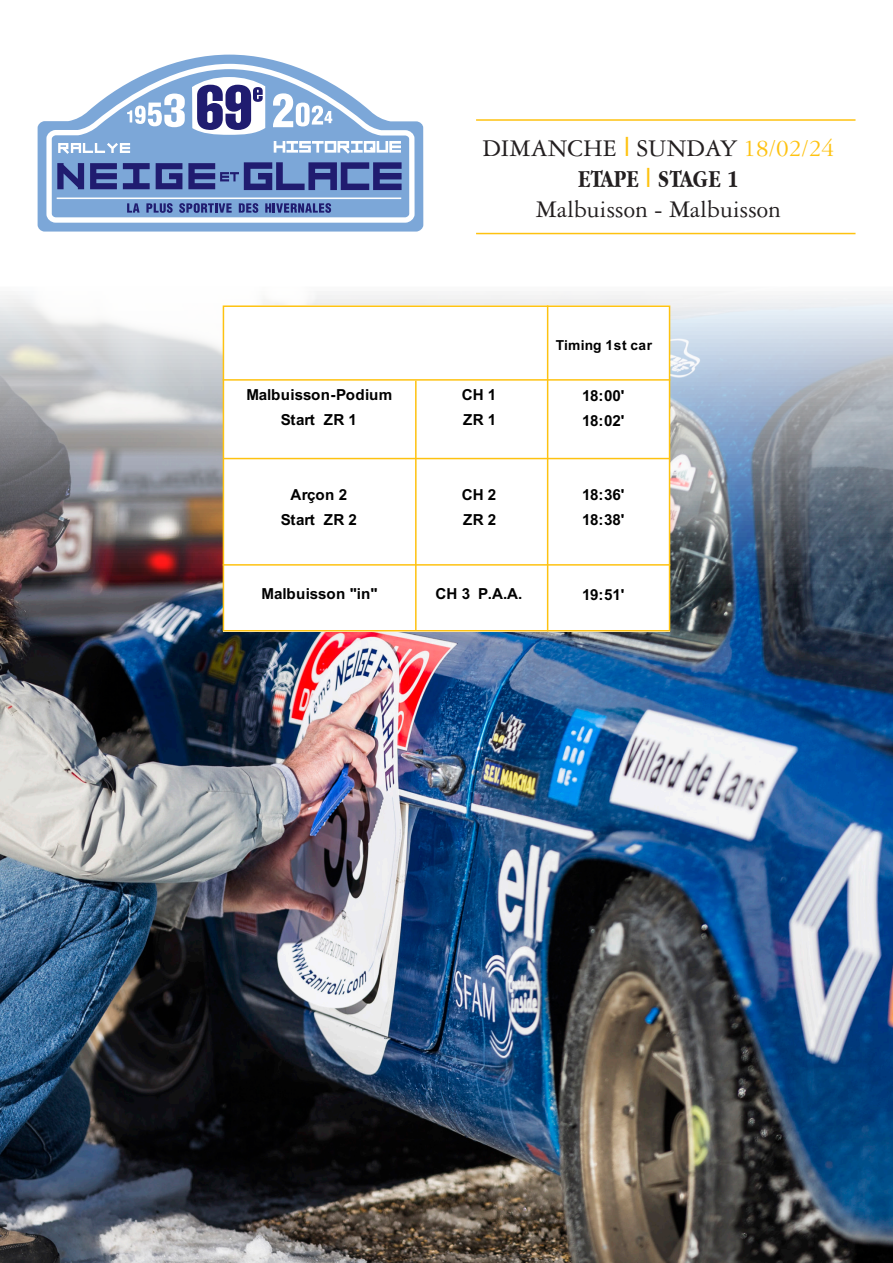
<style>
.page{position:relative;width:893px;height:1263px;background:#fff}
.page>*{position:absolute;margin:0;border:0;box-sizing:border-box;transform-origin:0 0}
.t1{font:25.5px "Garamond Three";color:#231f20}
.t2{font:700 25.5px "Apple Garamond";color:#231f20}
.t3{font:700 15.15px "Arial";letter-spacing:-.01em;color:#000}
.t4{font:700 13.8px "Arial";letter-spacing:.02em;color:#000}
.s1{font-family:"Helvetica";font-stretch:condensed;color:#fec210}
.s2{color:#fec210}
.s3{font-family:"Helvetica";font-weight:400;font-stretch:condensed;color:#fec210}
</style>
<div class="page">
<img style="left:0;top:295px;width:893px;height:968px">
<svg style="left:222px;top:305px;width:449px;height:327px"></svg>
<hr style="left:223px;top:564px;width:447px;height:2px;background:#fec210">
<hr style="left:223px;top:458px;width:447px;height:1px;background:#fec210">
<hr style="left:223px;top:379px;width:447px;height:2px;background:#fec210">
<div style="left:228px;top:309px;width:168px;height:26px;background:#fff"></div>
<hr style="left:415px;top:381px;width:2px;height:250px;background:#fec210">
<hr style="left:547px;top:305px;width:1px;height:326px;background:#fec210">
<svg style="left:38px;top:55px;width:385px;height:177px;fill:#7ca7d8"></svg>
<svg style="left:44px;top:61px;width:373px;height:164px"></svg>
<svg style="left:57px;top:163px;width:27px;height:26px"></svg>
<svg style="left:90px;top:163px;width:27px;height:26px"></svg>
<svg style="left:123px;top:163px;width:27px;height:26px"></svg>
<svg style="left:156px;top:163px;width:26px;height:26px"></svg>
<hr style="left:57px;top:197px;width:344px;height:2px;background:#fff">
<svg style="left:58px;top:143px;width:72px;height:11px"></svg>
<svg style="left:188px;top:162px;width:214px;height:28px;background:#4b5da0"></svg>
<svg style="left:127px;top:203px;width:13px;height:10px"></svg>
<svg style="left:146px;top:203px;width:27px;height:10px"></svg>
<svg style="left:179px;top:203px;width:53px;height:10px"></svg>
<svg style="left:239px;top:203px;width:19px;height:10px"></svg>
<svg style="left:265px;top:203px;width:66px;height:10px"></svg>
<svg style="left:192px;top:77px;width:73px;height:58px"></svg>
<svg style="left:273px;top:93px;width:59px;height:34px"></svg>
<svg style="left:274px;top:141px;width:127px;height:13px"></svg>
<svg style="left:127px;top:94px;width:58px;height:33px"></svg>
<hr style="left:476px;top:233px;width:379px;height:1px;background:#fec210">
<hr style="left:476px;top:119px;width:379px;height:2px;background:#fec210">
<h1 class="t1" style="left:483px;top:135px;width:353px">DIMANCHE <span class="s1">I</span> SUNDAY <span class="s2">18/02/24</span></h1>
<h1 class="t2" style="left:578px;top:164px;width:162px">ETAPE <span class="s3">I</span> STAGE 1</h1>
<h1 class="t1" style="left:536px;top:196px;width:247px">Malbuisson - Malbuisson</h1>
<p class="t3" style="left:560px;top:335px;width:47px">Partiel</p>
<p class="t4" style="left:556px;top:335px;width:98px">Timing 1st car</p>
<p class="t3" style="left:246px;top:384px;width:147px">Malbuisson-Podium</p>
<p class="t3" style="left:462px;top:384px;width:36px">CH 1</p>
<p class="t3" style="left:579px;top:384px;width:10px">0</p>
<p class="t3" style="left:281px;top:409px;width:78px">Start ZR 1</p>
<p class="t3" style="left:463px;top:409px;width:35px">ZR 1</p>
<p class="t3" style="left:579px;top:409px;width:10px">0</p>
<p class="t3" style="left:307px;top:385px;width:36px">CH 1</p>
<p class="t3" style="left:582px;top:385px;width:44px">18:00'</p>
<p class="t3" style="left:309px;top:410px;width:35px">ZR 1</p>
<p class="t3" style="left:582px;top:410px;width:44px">18:02'</p>
<p class="t3" style="left:291px;top:484px;width:58px">Arçon 2</p>
<p class="t3" style="left:462px;top:484px;width:36px">CH 2</p>
<p class="t3" style="left:281px;top:509px;width:78px">Start ZR 2</p>
<p class="t3" style="left:463px;top:509px;width:35px">ZR 2</p>
<p class="t3" style="left:579px;top:509px;width:10px">0</p>
<p class="t3" style="left:307px;top:484px;width:36px">CH 2</p>
<p class="t3" style="left:582px;top:484px;width:44px">18:36'</p>
<p class="t3" style="left:309px;top:509px;width:35px">ZR 2</p>
<p class="t3" style="left:582px;top:509px;width:44px">18:38'</p>
<p class="t3" style="left:262px;top:583px;width:118px">Malbuisson "in"</p>
<p class="t3" style="left:436px;top:583px;width:88px">CH 3 P.A.A.</p>
<p class="t3" style="left:281px;top:584px;width:88px">CH 3 P.A.A.</p>
<p class="t3" style="left:492px;top:584px;width:39px">84,35</p>
<p class="t3" style="left:582px;top:584px;width:44px">19:51'</p>
</div>
